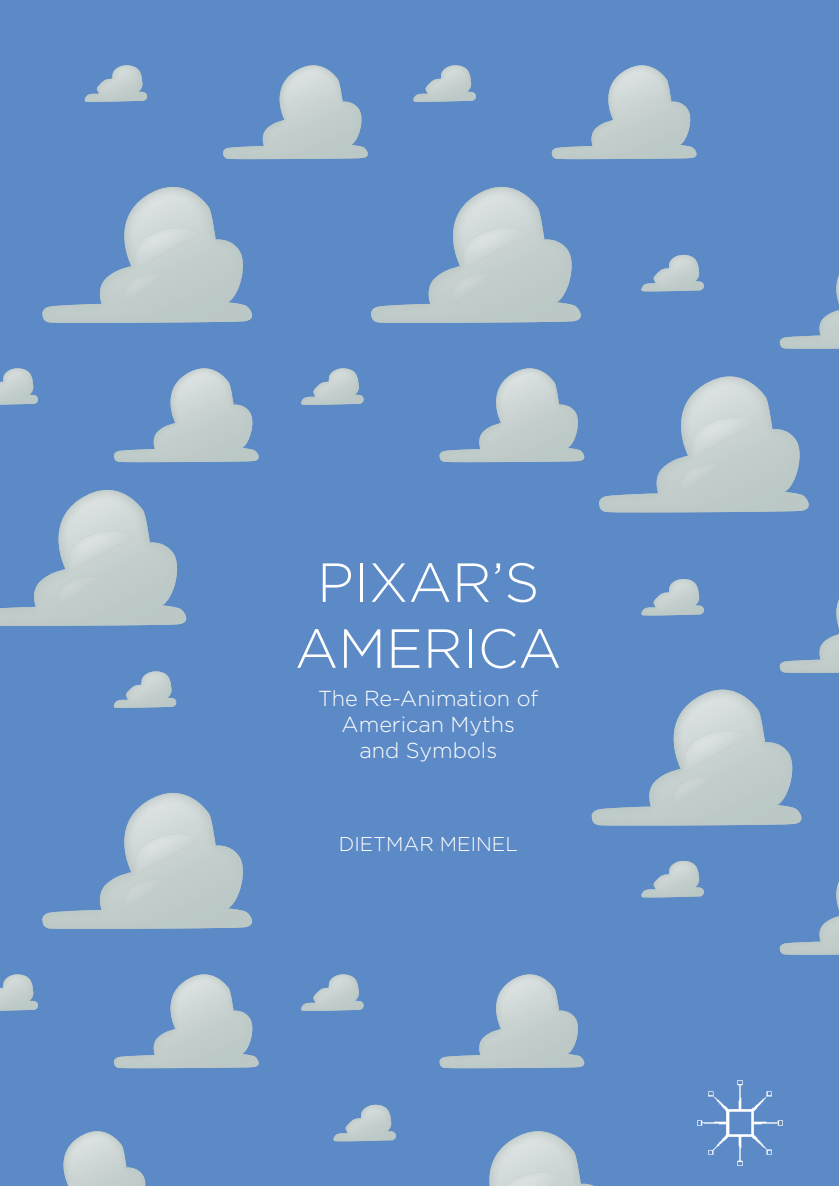
<style>
.page{position:relative;width:839px;height:1186px;background:#5c8ac6}
.page>*{position:absolute;margin:0;border:0;box-sizing:border-box;transform-origin:0 0}
.t1{font:300 55px/66px "Nhxmcw Ktpcpv Ymhdfn Gotham";color:#fff;text-align:center}
.t2{font:300 21.6px/26px "Nhxmcw Ktpcpv Ymhdfn Gotham";color:#fff;text-align:center}
.t3{font:300 20px "Nhxmcw Ktpcpv Ymhdfn Gotham";color:#fff}
</style>
<div class="page">
<img style="left:223px;top:65px;width:145px;height:94px">
<img style="left:552px;top:65px;width:144px;height:94px">
<img style="left:63px;top:1131px;width:83px;height:55px">
<img style="left:779px;top:275px;width:60px;height:74px">
<img style="left:779px;top:881px;width:60px;height:74px">
<img style="left:439px;top:368px;width:145px;height:94px">
<img style="left:439px;top:974px;width:145px;height:94px">
<img style="left:114px;top:368px;width:145px;height:94px">
<img style="left:114px;top:974px;width:145px;height:94px">
<img style="left:42px;top:187px;width:210px;height:136px">
<img style="left:130px;top:228px;width:70px;height:42px">
<div style="left:117px;top:273px;width:48px;height:32px;background:#c3cecc"></div>
<img style="left:42px;top:793px;width:210px;height:136px">
<img style="left:130px;top:834px;width:70px;height:42px">
<div style="left:117px;top:879px;width:48px;height:32px;background:#c3cecc"></div>
<img style="left:371px;top:187px;width:210px;height:136px">
<img style="left:459px;top:228px;width:70px;height:42px">
<div style="left:446px;top:273px;width:47px;height:32px;background:#c3cecc"></div>
<img style="left:599px;top:376px;width:210px;height:136px">
<img style="left:687px;top:418px;width:70px;height:41px">
<img style="left:674px;top:463px;width:47px;height:31px">
<img style="left:489px;top:1131px;width:105px;height:55px">
<img style="left:495px;top:1172px;width:70px;height:14px">
<img style="left:0;top:490px;width:186px;height:136px">
<img style="left:65px;top:531px;width:70px;height:42px">
<div style="left:51px;top:576px;width:48px;height:32px;background:#c3cecc"></div>
<img style="left:85px;top:65px;width:62px;height:37px">
<img style="left:114px;top:671px;width:62px;height:37px">
<img style="left:413px;top:65px;width:63px;height:37px">
<svg style="left:642px;top:254px;width:43px;height:38px"></svg>
<img style="left:641px;top:255px;width:63px;height:36px">
<svg style="left:642px;top:897px;width:33px;height:1px"></svg>
<img style="left:641px;top:861px;width:63px;height:36px">
<svg style="left:335px;top:1104px;width:43px;height:38px"></svg>
<img style="left:333px;top:1105px;width:63px;height:36px">
<svg style="left:591px;top:599px;width:248px;height:227px"></svg>
<img style="left:641px;top:579px;width:63px;height:36px">
<img style="left:301px;top:368px;width:62px;height:37px">
<img style="left:301px;top:974px;width:62px;height:37px">
<img style="left:0;top:368px;width:38px;height:37px">
<img style="left:0;top:974px;width:38px;height:37px">
<img style="left:697px;top:1080px;width:85px;height:86px">
<h1 class="t1" style="left:295px;top:548px;width:268px">PIXAR’S<br>AMERICA</h1>
<p class="t2" style="left:318px;top:684px;width:222px">The Re-Animation of<br>American Myths<br>and Symbols</p>
<p class="t3" style="left:339px;top:831px;width:180px">DIETMAR MEINEL</p>
</div>
